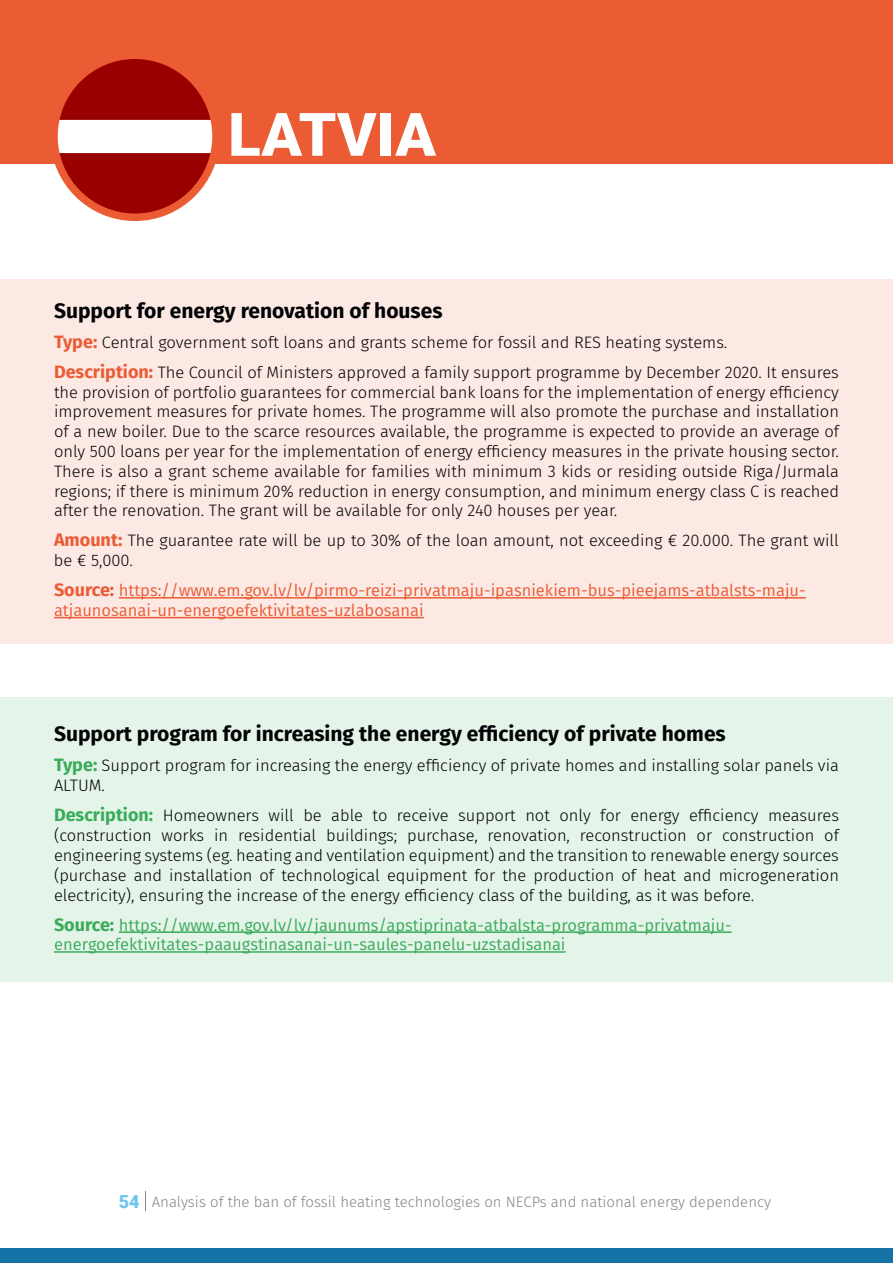
<style>
.page{position:relative;width:893px;height:1263px;background:#fff}
.page>*{position:absolute;margin:0;border:0;box-sizing:border-box;transform-origin:0 0}
.t1{font:900 60px "Roboto";letter-spacing:.01em;color:#fff}
.t2{font:700 21px "Fira Sans";color:#020304}
.t3{font:300 16.5px/19.8px "Fira Sans";color:#000}
.t4{font:16.5px/19.8px "Fira Sans";color:#39ac5a}
.t5{font:16.5px/19.8px "Fira Sans";color:#eb5c35}
.t6{font:300 15px "Fira Sans";color:#868587}
.s1{font-weight:700;font-size:18px;color:#eb5c35}
.s2{font-weight:700;font-size:18px}
.s3{font-weight:700;font-size:18px;color:#39ac5a}
.s4{font-family:"Roboto";font-weight:900;font-size:18px;color:#6fc5ee}
</style>
<div class="page">
<svg style="left:145px;top:1191px;width:1px;height:20px"></svg>
<div style="left:0;top:279px;width:893px;height:364px;background:#fce9e4"></div>
<div style="left:0;top:697px;width:893px;height:285px;background:#e5f4e9"></div>
<div style="left:0;top:1249px;width:893px;height:14px;background:#1472a7"></div>
<div style="left:0;top:0;width:893px;height:163px;background:#eb5c35"></div>
<img style="left:54px;top:55px;width:162px;height:162px;border-radius:81px">
<div style="left:50px;top:51px;width:170px;height:170px;border:8px solid #eb5c34;border-radius:50%"></div>
<hr style="left:119px;top:597px;width:687px;height:2px;background:#eb5c35">
<hr style="left:54px;top:617px;width:370px;height:1px;background:#eb5c35">
<hr style="left:119px;top:931px;width:613px;height:2px;background:#39ac5a">
<hr style="left:54px;top:951px;width:512px;height:2px;background:#39ac5a">
<h1 class="t1" style="left:228px;top:92px;width:209px">LATVIA</h1>
<p class="t2" style="left:54px;top:293px;width:390px">Support for energy renovation of houses</p>
<p class="t3" style="left:54px;top:327px;width:786px;line-height:30px"><span class="s1">Type:</span> Central government soft loans and grants scheme for fossil and RES heating systems.<br><span class="s1">Description:</span> The Council of Ministers approved a family support programme by December 2020. It ensures</p>
<p class="t3" style="left:54px;top:382px;width:787px;text-align:justify">the provision of portfolio guarantees for commercial bank loans for the implementation of energy efficiency improvement measures for private homes. The programme will also promote the purchase and installation of a new boiler. Due to the scarce resources available, the programme is expected to provide an average of only 500 loans per year for the implementation of energy efficiency measures in the private housing sector.<br>There is also a grant scheme available for families with minimum 3 kids or residing outside Riga/Jurmala regions; if there is minimum 20% reduction in energy consumption, and minimum energy class C is reached after the renovation. The grant will be available for only 240 houses per year.</p>
<p class="t3" style="left:54px;top:531px;width:786px"><span class="s1">Amount:</span> The guarantee rate will be up to 30% of the loan amount, not exceeding € 20.000. The grant will be € 5,000.</p>
<p class="t5" style="left:54px;top:580px;width:753px"><span class="s2">Source:</span> https://www.em.gov.lv/lv/pirmo-reizi-privatmaju-ipasniekiem-bus-pieejams-atbalsts-maju&shy;atjaunosanai-un-energoefektivitates-uzlabosanai</p>
<p class="t2" style="left:54px;top:716px;width:673px">Support program for increasing the energy efficiency of private homes</p>
<p class="t3" style="left:54px;top:756px;width:786px"><span class="s3">Type:</span> Support program for increasing the energy efficiency of private homes and installing solar panels via<br>ALTUM.</p>
<p class="t3" style="left:54px;top:805px;width:786px;text-align:justify"><span class="s3">Description:</span> Homeowners will be able to receive support not only for energy efficiency measures (construction works in residential buildings; purchase, renovation, reconstruction or construction of engineering systems (eg. heating and ventilation equipment) and the transition to renewable energy sources (purchase and installation of technological equipment for the production of heat and microgeneration electricity), ensuring the increase of the energy efficiency class of the building, as it was before.</p>
<p class="t4" style="left:54px;top:915px;width:679px"><span class="s2">Source:</span> https://www.em.gov.lv/lv/jaunums/apstiprinata-atbalsta-programma-privatmaju&shy;energoefektivitates-paaugstinasanai-un-saules-panelu-uzstadisanai</p>
<p class="t6" style="left:119px;top:1191px;width:654px"><span class="s4">54</span> Analysis of the ban of fossil heating technologies on NECPs and national energy dependency</p>
</div>
